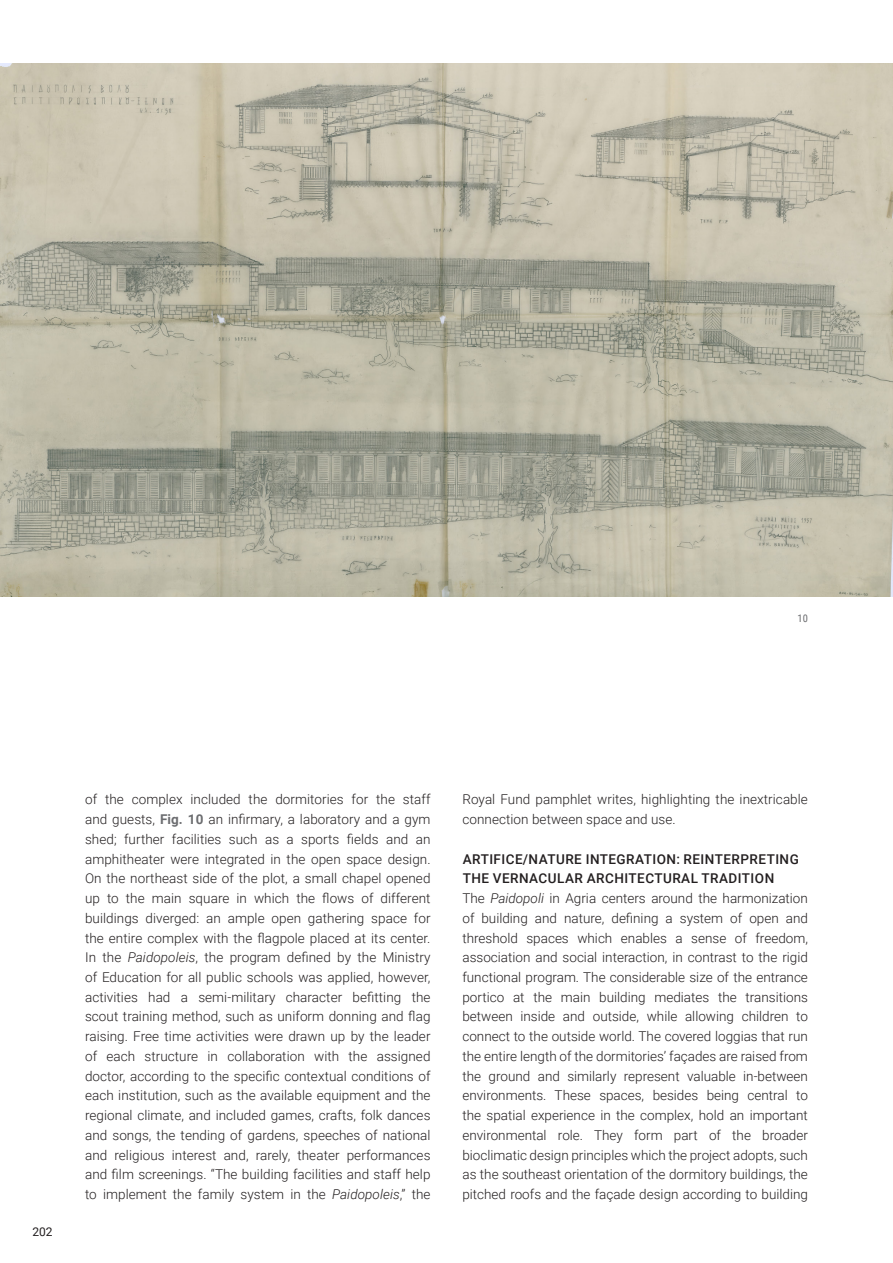
<style>
.page{position:relative;width:893px;height:1263px;background:#fff}
.page>*{position:absolute;margin:0;border:0;box-sizing:border-box;transform-origin:0 0}
.t1{font:300 13.5px/19.8px "Roboto";letter-spacing:.005em;color:#231f20;text-align:justify}
.t2{font:500 13.5px/19.8px "Roboto";letter-spacing:.035em;color:#231f20}
.t3{font:12px "Roboto";color:#231f20}
.paper{font:10.5px "Roboto Condensed";color:#6c6d70}
.s1{font-weight:700;color:#6c6d70}
.s2{font-style:italic}
</style>
<div class="page">
<img style="left:0;top:64px;width:893px;height:533px">
<p class="paper" style="left:798px;top:611px;width:12px">10</p>
<p class="t3" style="left:32px;top:1223px;width:22px">202</p>
<p class="t1" style="left:85px;top:789px;width:347px">of the complex included the dormitories for the staff and guests, <span class="s1">Fig. 10</span> an infirmary, a laboratory and a gym shed; further facilities such as a sports fields and an amphitheater were integrated in the open space design.<br>On the northeast side of the plot, a small chapel opened up to the main square in which the flows of different buildings diverged: an ample open gathering space for the entire complex with the flagpole placed at its center.<br>In the <span class="s2">Paidopoleis</span>, the program defined by the Ministry of Education for all public schools was applied, however, activities had a semi-military character befitting the scout training method, such as uniform donning and flag raising. Free time activities were drawn up by the leader of each structure in collaboration with the assigned doctor, according to the specific contextual conditions of each institution, such as the available equipment and the regional climate, and included games, crafts, folk dances and songs, the tending of gardens, speeches of national and religious interest and, rarely, theater performances and film screenings. “The building facilities and staff help to implement the family system in the <span class="s2">Paidopoleis</span>,” the</p>
<p class="t1" style="left:462px;top:789px;width:347px">Royal Fund pamphlet writes, highlighting the inextricable connection between space and use.</p>
<p class="t2" style="left:463px;top:848px;width:338px">ARTIFICE/NATURE INTEGRATION: REINTERPRETING<br>THE VERNACULAR ARCHITECTURAL TRADITION</p>
<p class="t1" style="left:462px;top:888px;width:347px">The <span class="s2">Paidopoli</span> in Agria centers around the harmonization of building and nature, defining a system of open and threshold spaces which enables a sense of freedom, association and social interaction, in contrast to the rigid functional program. The considerable size of the entrance portico at the main building mediates the transitions between inside and outside, while allowing children to connect to the outside world. The covered loggias that run the entire length of the dormitories’ façades are raised from the ground and similarly represent valuable in-between environments. These spaces, besides being central to the spatial experience in the complex, hold an important environmental role. They form part of the broader bioclimatic design principles which the project adopts, such as the southeast orientation of the dormitory buildings, the pitched roofs and the façade design according to building</p>
</div>
